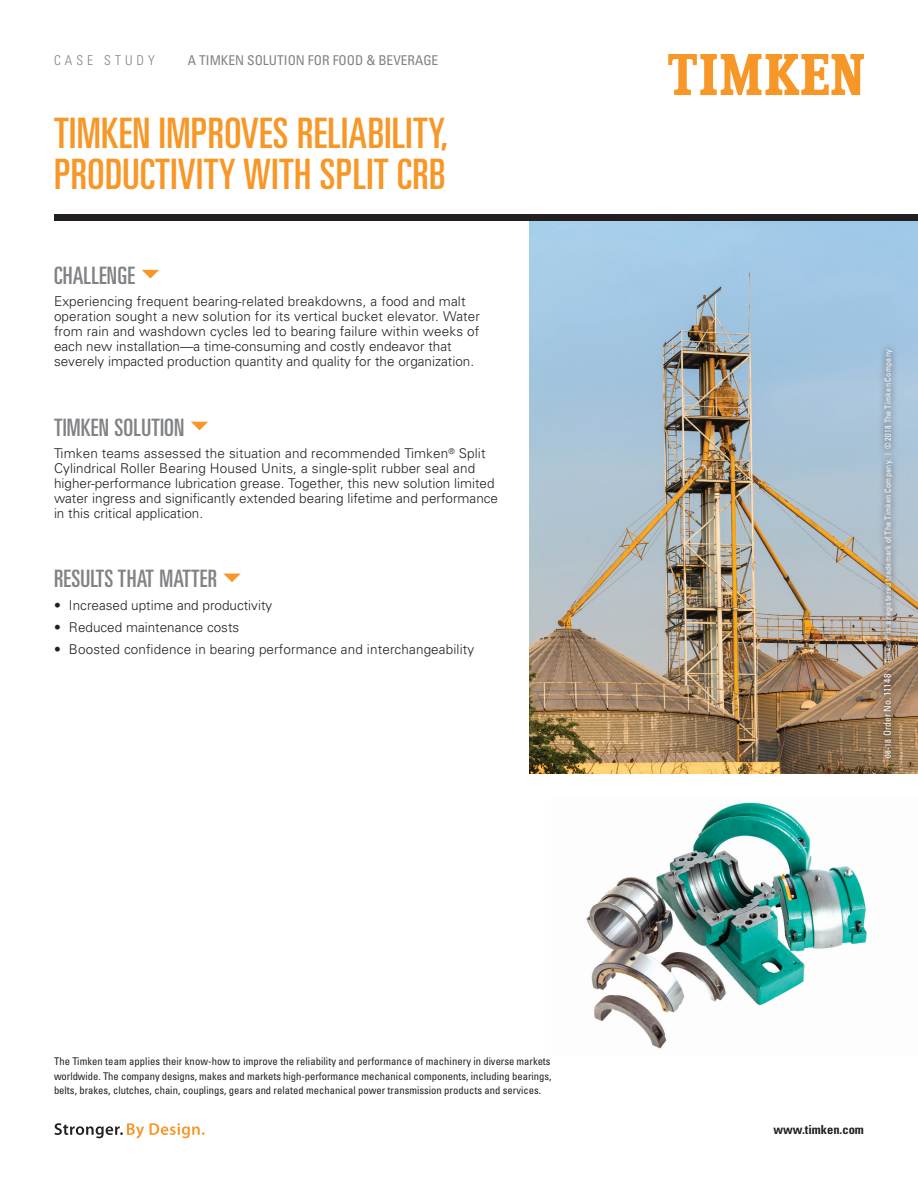
<style>
.page{position:relative;width:918px;height:1188px;background:#fff}
.page>*{position:absolute;margin:0;border:0;box-sizing:border-box;transform-origin:0 0}
._1st_Heading_Bottom{font:ultra-condensed 42px/40.5px "Univers";letter-spacing:.01em;color:#f79727}
.chart_text{font:ultra-condensed 24px "Univers";letter-spacing:.01em;color:#808285}
.Body_text{font:300 13.5px/15px "Univers";letter-spacing:.01em;color:#231f20}
._1st_Heading_Bottom-2{font:condensed 13.5px "Univers";color:#808285}
._1st_Heading_Bottom-3{font:300 condensed 13.5px "Univers";letter-spacing:.3em;color:#808285}
.t1{font:700 condensed 12.45px "Univers";color:#231f20}
.t2{font:condensed 10.65px/14.2px "Univers";color:#231f20;text-align:justify}
.t3{font:condensed 8.25px "Univers";letter-spacing:.03em;color:#fff}
.s1{font-size:9.75px}
</style>
<div class="page">
<img style="left:586px;top:802px;width:281px;height:247px">
<img style="left:529px;top:220px;width:389px;height:553px">
<svg style="left:191px;top:422px;width:17px;height:8px"></svg>
<svg style="left:142px;top:270px;width:17px;height:9px"></svg>
<svg style="left:224px;top:574px;width:16px;height:8px"></svg>
<svg style="left:54px;top:1123px;width:151px;height:15px"></svg>
<div style="left:54px;top:214px;width:864px;height:6px;background:#231f20"></div>
<svg style="left:668px;top:54px;width:196px;height:41px"></svg>
<svg style="left:877px;top:342px;width:22px;height:424px"></svg>
<p class="_1st_Heading_Bottom-3" style="left:54px;top:52px;width:102px">CASE STUDY</p>
<p class="_1st_Heading_Bottom-2" style="left:188px;top:51px;width:252px">A TIMKEN SOLUTION FOR FOOD &amp; BEVERAGE</p>
<p class="_1st_Heading_Bottom" style="left:54px;top:113px;width:396px">TIMKEN IMPROVES RELIABILITY,<br>PRODUCTIVITY WITH SPLIT CRB</p>
<p class="chart_text" style="left:54px;top:262px;width:83px">CHALLENGE</p>
<p class="Body_text" style="left:54px;top:294px;width:428px">Experiencing frequent bearing-related breakdowns, a food and malt operation sought a new solution for its vertical bucket elevator. Water from rain and washdown cycles led to bearing failure within weeks of each new installation—a time-consuming and costly endeavor that severely impacted production quantity and quality for the organization.</p>
<p class="chart_text" style="left:54px;top:413px;width:132px">TIMKEN SOLUTION</p>
<p class="Body_text" style="left:54px;top:446px;width:446px">Timken teams assessed the situation and recommended Timken<sup>®</sup> Split Cylindrical Roller Bearing Housed Units, a single-split rubber seal and higher-performance lubrication grease. Together, this new solution limited water ingress and significantly extended bearing lifetime and performance in this critical application.</p>
<p class="chart_text" style="left:54px;top:565px;width:165px">RESULTS THAT MATTER</p>
<p class="Body_text" style="left:54px;top:597px;width:220px">• Increased uptime and productivity</p>
<p class="Body_text" style="left:54px;top:619px;width:187px">• Reduced maintenance costs</p>
<p class="Body_text" style="left:54px;top:641px;width:422px">• Boosted confidence in bearing performance and interchangeability</p>
<p class="t2" style="left:54px;top:1054px;width:499px">The Timken team applies their know-how to improve the reliability and performance of machinery in diverse markets worldwide. The company designs, makes and markets high-performance mechanical components, including bearings, belts, brakes, clutches, chain, couplings, gears and related mechanical power transmission products and services.</p>
<p class="t3" style="left:883px;top:758px;width:410px;rotate:-90deg">08-18 <span class="s1">Order No. 11148</span> | Timken<sup>®</sup> is a registered trademark of The Timken Company. | © 2018 The Timken Company</p>
<p class="t1" style="left:773px;top:1122px;width:92px">www.timken.com</p>
</div>
